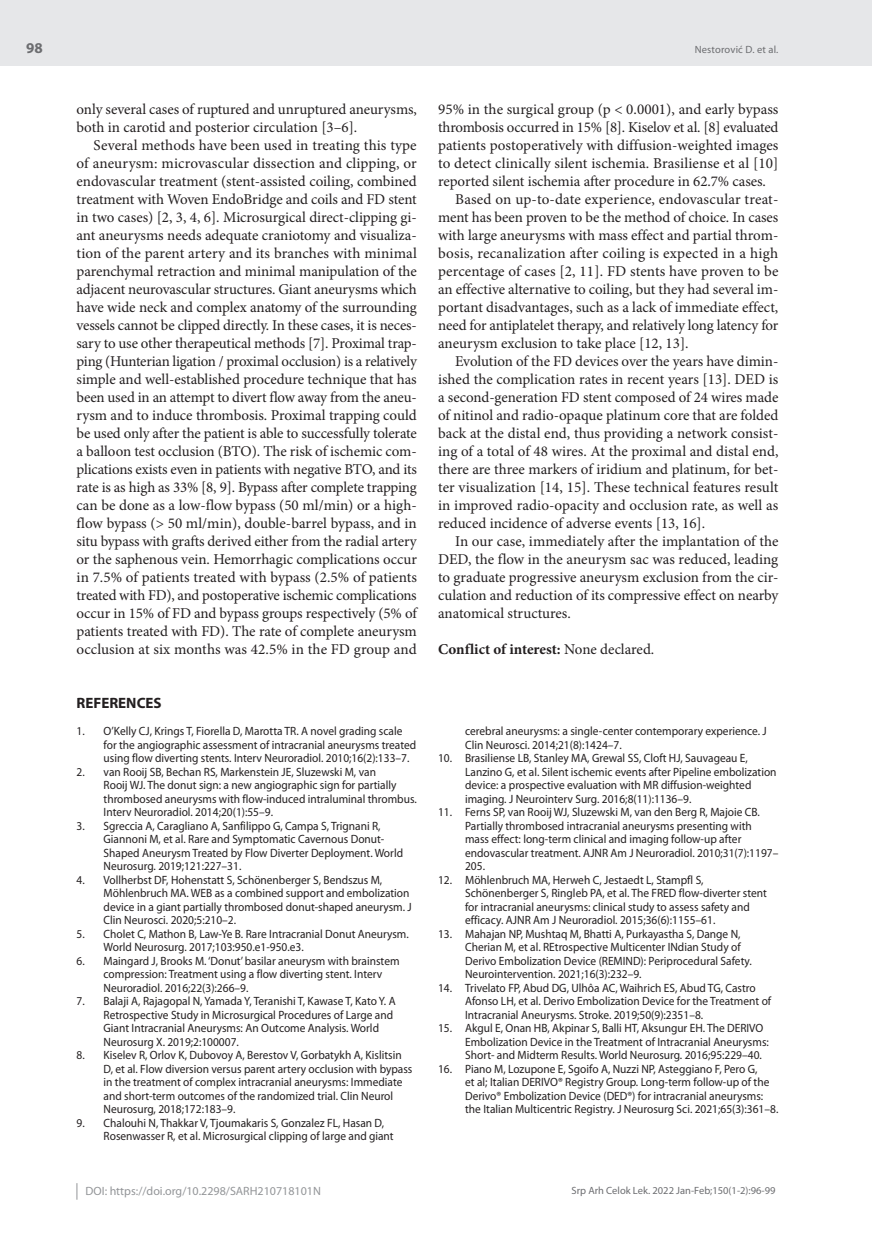
<style>
.page{position:relative;width:872px;height:1234px;background:#fff}
.page>*{position:absolute;margin:0;border:0;box-sizing:border-box;transform-origin:0 0}
.t1{font:15px/18px "Minion Pro";color:#231f20}
.t2{font:700 15px "Minion Pro";color:#231f20}
.t3{font:700 15px "Myriad Pro";color:#231f20}
.t4{font:700 15px "Myriad Pro";color:#6c6d70}
.t5{font:12px/13.5px "Myriad Pro";color:#231f20;scale:.95 1}
.t6{font:12px "Myriad Pro";color:#939598}
.t7{font:10.5px "Myriad Pro";color:#6c6d70}
.s1{font-weight:400}
</style>
<div class="page">
<div style="left:0;top:0;width:872px;height:66px;background:#e6e7e9"></div>
<svg style="left:77px;top:1183px;width:1px;height:16px"></svg>
<p class="t4" style="left:26px;top:38px;width:18px">98</p>
<p class="t1" style="left:77px;top:100px;width:342px">only several cases of ruptured and unruptured aneurysms, both in carotid and posterior circulation [3–6].</p>
<p class="t1" style="left:77px;top:136px;width:342px;text-align:justify;text-indent:17px">Several methods have been used in treating this type of aneurysm: microvascular dissection and clipping, or endovascular treatment (stent-assisted coiling, combined treatment with Woven EndoBridge and coils and FD stent in two cases) [2, 3, 4, 6]. Microsurgical direct-clipping gi&shy;ant aneurysms needs adequate craniotomy and visualiza&shy;tion of the parent artery and its branches with minimal parenchymal retraction and minimal manipulation of the adjacent neurovascular structures. Giant aneurysms which have wide neck and complex anatomy of the surrounding vessels cannot be clipped directly. In these cases, it is neces&shy;sary to use other therapeutical methods [7]. Proximal trap&shy;ping (Hunterian ligation / proximal occlusion) is a relatively simple and well-established procedure technique that has been used in an attempt to divert flow away from the aneu&shy;rysm and to induce thrombosis. Proximal trapping could be used only after the patient is able to successfully tolerate a balloon test occlusion (BTO). The risk of ischemic com&shy;plications exists even in patients with negative BTO, and its rate is as high as 33% [8, 9]. Bypass after complete trapping can be done as a low-flow bypass (50 ml/min) or a high&shy;flow bypass (&gt; 50 ml/min), double-barrel bypass, and in situ bypass with grafts derived either from the radial artery or the saphenous vein. Hemorrhagic complications occur in 7.5% of patients treated with bypass (2.5% of patients treated with FD), and postoperative ischemic complications occur in 15% of FD and bypass groups respectively (5% of patients treated with FD). The rate of complete aneurysm occlusion at six months was 42.5% in the FD group and</p>
<p class="t3" style="left:77px;top:693px;width:87px">REFERENCES</p>
<p class="t5" style="left:104px;top:724px;width:330px;text-indent:-27px">1. O’Kelly CJ, Krings T, Fiorella D, Marotta TR. A novel grading scale for the angiographic assessment of intracranial aneurysms treated using flow diverting stents. Interv Neuroradiol. 2010;16(2):133–7.</p>
<p class="t5" style="left:104px;top:764px;width:331px;text-indent:-27px">2. van Rooij SB, Bechan RS, Markenstein JE, Sluzewski M, van<br>Rooij WJ. The donut sign: a new angiographic sign for partially thrombosed aneurysms with flow-induced intraluminal thrombus.<br>Interv Neuroradiol. 2014;20(1):55–9.</p>
<p class="t5" style="left:104px;top:818px;width:317px;text-indent:-27px">3. Sgreccia A, Caragliano A, Sanfilippo G, Campa S, Trignani R, Giannoni M, et al. Rare and Symptomatic Cavernous Donut-Shaped Aneurysm Treated by Flow Diverter Deployment. World Neurosurg. 2019;121:227–31.</p>
<p class="t5" style="left:104px;top:872px;width:326px;text-indent:-27px">4. Vollherbst DF, Hohenstatt S, Schönenberger S, Bendszus M, Möhlenbruch MA. WEB as a combined support and embolization device in a giant partially thrombosed donut-shaped aneurysm. J Clin Neurosci. 2020;5:210–2.</p>
<p class="t5" style="left:104px;top:926px;width:323px;text-indent:-27px">5. Cholet C, Mathon B, Law-Ye B. Rare Intracranial Donut Aneurysm.<br>World Neurosurg. 2017;103:950.e1-950.e3.</p>
<p class="t5" style="left:104px;top:953px;width:313px;text-indent:-27px">6. Maingard J, Brooks M. ‘Donut’ basilar aneurysm with brainstem compression: Treatment using a flow diverting stent. Interv<br>Neuroradiol. 2016;22(3):266–9.</p>
<p class="t5" style="left:104px;top:994px;width:309px;text-indent:-27px">7. Balaji A, Rajagopal N, Yamada Y, Teranishi T, Kawase T, Kato Y. A Retrospective Study in Microsurgical Procedures of Large and Giant Intracranial Aneurysms: An Outcome Analysis. World Neurosurg X. 2019;2:100007.</p>
<p class="t5" style="left:104px;top:1048px;width:327px;text-indent:-27px">8. Kiselev R, Orlov K, Dubovoy A, Berestov V, Gorbatykh A, Kislitsin D, et al. Flow diversion versus parent artery occlusion with bypass in the treatment of complex intracranial aneurysms: Immediate and short-term outcomes of the randomized trial. Clin Neurol Neurosurg, 2018;172:183–9.</p>
<p class="t5" style="left:104px;top:1115px;width:307px;text-indent:-27px">9. Chalouhi N, Thakkar V, Tjoumakaris S, Gonzalez FL, Hasan D,<br>Rosenwasser R, et al. Microsurgical clipping of large and giant</p>
<p class="t7" style="left:695px;top:43px;width:85px">Nestorović D. et al.</p>
<p class="t1" style="left:438px;top:100px;width:342px">95% in the surgical group (p &lt; 0.0001), and early bypass</p>
<p class="t1" style="left:438px;top:118px;width:342px">thrombosis occurred in 15% [8]. Kiselov et al. [8] evaluated</p>
<p class="t1" style="left:438px;top:136px;width:342px">patients postoperatively with diffusion-weighted images</p>
<p class="t1" style="left:438px;top:154px;width:342px">to detect clinically silent ischemia. Brasiliense et al [10]</p>
<p class="t1" style="left:438px;top:172px;width:329px">reported silent ischemia after procedure in 62.7% cases.</p>
<p class="t1" style="left:455px;top:190px;width:325px">Based on up-to-date experience, endovascular treat-</p>
<p class="t1" style="left:438px;top:208px;width:342px">ment has been proven to be the method of choice. In cases</p>
<p class="t1" style="left:438px;top:226px;width:342px">with large aneurysms with mass effect and partial throm-</p>
<p class="t1" style="left:438px;top:244px;width:342px">bosis, recanalization after coiling is expected in a high</p>
<p class="t1" style="left:438px;top:262px;width:342px">percentage of cases [2, 11]. FD stents have proven to be</p>
<p class="t1" style="left:438px;top:280px;width:342px">an effective alternative to coiling, but they had several im-</p>
<p class="t1" style="left:438px;top:298px;width:342px">portant disadvantages, such as a lack of immediate effect,</p>
<p class="t1" style="left:438px;top:316px;width:342px">need for antiplatelet therapy, and relatively long latency for</p>
<p class="t1" style="left:438px;top:334px;width:252px">aneurysm exclusion to take place [12, 13].</p>
<p class="t1" style="left:455px;top:352px;width:325px">Evolution of the FD devices over the years have dimin-</p>
<p class="t1" style="left:438px;top:370px;width:342px">ished the complication rates in recent years [13]. DED is</p>
<p class="t1" style="left:438px;top:388px;width:342px">a second-generation FD stent composed of 24 wires made</p>
<p class="t1" style="left:438px;top:406px;width:342px">of nitinol and radio-opaque platinum core that are folded</p>
<p class="t1" style="left:438px;top:424px;width:342px">back at the distal end, thus providing a network consist-</p>
<p class="t1" style="left:438px;top:442px;width:342px">ing of a total of 48 wires. At the proximal and distal end,</p>
<p class="t1" style="left:438px;top:460px;width:342px">there are three markers of iridium and platinum, for bet-</p>
<p class="t1" style="left:438px;top:478px;width:342px">ter visualization [14, 15]. These technical features result</p>
<p class="t1" style="left:438px;top:496px;width:342px">in improved radio-opacity and occlusion rate, as well as</p>
<p class="t1" style="left:438px;top:514px;width:269px">reduced incidence of adverse events [13, 16].</p>
<p class="t1" style="left:455px;top:532px;width:325px">In our case, immediately after the implantation of the</p>
<p class="t1" style="left:438px;top:550px;width:342px">DED, the flow in the aneurysm sac was reduced, leading</p>
<p class="t1" style="left:438px;top:568px;width:342px">to graduate progressive aneurysm exclusion from the cir-</p>
<p class="t1" style="left:438px;top:586px;width:342px">culation and reduction of its compressive effect on nearby</p>
<p class="t1" style="left:438px;top:604px;width:134px">anatomical structures.</p>
<p class="t2" style="left:438px;top:638px;width:218px">Conflict of interest: <span class="s1">None declared.</span></p>
<p class="t5" style="left:465px;top:724px;width:319px">cerebral aneurysms: a single-center contemporary experience. J<br>Clin Neurosci. 2014;21(8):1424–7.</p>
<p class="t5" style="left:465px;top:751px;width:329px;text-indent:-27px">10. Brasiliense LB, Stanley MA, Grewal SS, Cloft HJ, Sauvageau E, Lanzino G, et al. Silent ischemic events after Pipeline embolization device: a prospective evaluation with MR diffusion-weighted imaging. J Neurointerv Surg. 2016;8(11):1136–9.</p>
<p class="t5" style="left:465px;top:805px;width:331px;text-indent:-27px">11. Ferns SP, van Rooij WJ, Sluzewski M, van den Berg R, Majoie CB.<br>Partially thrombosed intracranial aneurysms presenting with mass effect: long-term clinical and imaging follow-up after endovascular treatment. AJNR Am J Neuroradiol. 2010;31(7):1197– 205.</p>
<p class="t5" style="left:465px;top:872px;width:319px;text-indent:-27px">12. Möhlenbruch MA, Herweh C, Jestaedt L, Stampfl S, Schönenberger S, Ringleb PA, et al. The FRED flow-diverter stent for intracranial aneurysms: clinical study to assess safety and efficacy. AJNR Am J Neuroradiol. 2015;36(6):1155–61.</p>
<p class="t5" style="left:465px;top:926px;width:303px;text-indent:-27px">13. Mahajan NP, Mushtaq M, Bhatti A, Purkayastha S, Dange N, Cherian M, et al. REtrospective Multicenter INdian Study of Derivo Embolization Device (REMIND): Periprocedural Safety.<br>Neurointervention. 2021;16(3):232–9.</p>
<p class="t5" style="left:465px;top:980px;width:324px;text-indent:-27px">14. Trivelato FP, Abud DG, Ulhôa AC, Waihrich ES, Abud TG, Castro<br>Afonso LH, et al. Derivo Embolization Device for the Treatment of<br>Intracranial Aneurysms. Stroke. 2019;50(9):2351–8.</p>
<p class="t5" style="left:465px;top:1021px;width:321px;text-indent:-27px">15. Akgul E, Onan HB, Akpinar S, Balli HT, Aksungur EH. The DERIVO<br>Embolization Device in the Treatment of Intracranial Aneurysms:<br>Short- and Midterm Results. World Neurosurg. 2016;95:229–40.</p>
<p class="t5" style="left:465px;top:1061px;width:331px;text-indent:-27px">16. Piano M, Lozupone E, Sgoifo A, Nuzzi NP, Asteggiano F, Pero G,<br>et al; Italian DERIVO® Registry Group. Long-term follow-up of the Derivo® Embolization Device (DED®) for intracranial aneurysms: the Italian Multicentric Registry. J Neurosurg Sci. 2021;65(3):361–8.</p>
<p class="t6" style="left:86px;top:1183px;width:237px">DOI: https://doi.org/10.2298/SARH210718101N</p>
<p class="t7" style="left:571px;top:1184px;width:205px">Srp Arh Celok Lek. 2022 Jan-Feb;150(1-2):96-99</p>
</div>
